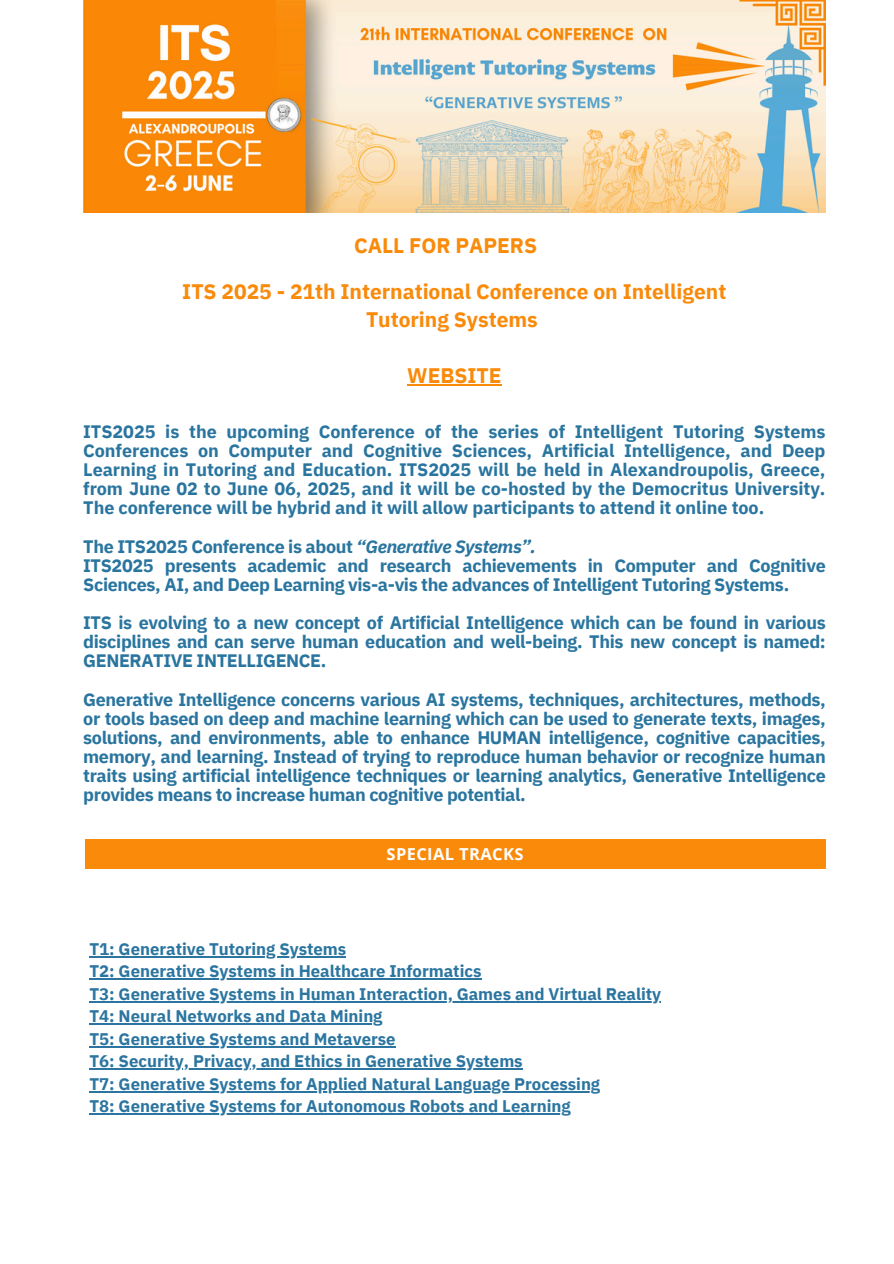
<style>
.page{position:relative;width:894px;height:1264px;background:#fff}
.page>*{position:absolute;margin:0;border:0;box-sizing:border-box;transform-origin:0 0}
.t1{font:700 21px/28.2px "IBM Plex Sans";color:#f98a0a;text-align:center}
.t2{font:700 18px/19.2px "IBM Plex Sans";letter-spacing:-.02em;color:#2a759f;text-align:justify}
.t3{font:700 16.8px "IBM Plex Sans";color:#2b75a0}
.t4{font:700 16.5px "Open Sans";letter-spacing:.025em;color:#fff}
.s1{font-style:italic}
.s2{font-weight:400}
</style>
<div class="page">
<img style="left:83px;top:0;width:742px;height:213px">
<hr style="left:407px;top:384px;width:94px;height:1px;background:#f98a0a">
<div style="left:85px;top:839px;width:740px;height:30px;background:#f98a0a"></div>
<hr style="left:89px;top:955px;width:257px;height:2px;background:#2b75a0">
<hr style="left:89px;top:978px;width:392px;height:1px;background:#2b75a0">
<hr style="left:89px;top:1000px;width:572px;height:2px;background:#2b75a0">
<hr style="left:89px;top:1023px;width:293px;height:1px;background:#2b75a0">
<hr style="left:89px;top:1045px;width:306px;height:2px;background:#2b75a0">
<hr style="left:89px;top:1068px;width:433px;height:1px;background:#2b75a0">
<hr style="left:89px;top:1090px;width:511px;height:2px;background:#2b75a0">
<hr style="left:89px;top:1113px;width:481px;height:1px;background:#2b75a0">
<p class="t1" style="left:354px;top:231px;width:184px">CALL FOR PAPERS</p>
<p class="t1" style="left:182px;top:277px;width:545px">ITS 2025 - 21th International Conference on Intelligent<br>Tutoring Systems</p>
<p class="t1" style="left:407px;top:361px;width:96px">WEBSITE</p>
<p class="t2" style="left:83px;top:421px;width:743px">ITS2025 is the upcoming Conference of the series of Intelligent Tutoring Systems Conferences on Computer and Cognitive Sciences, Artificial Intelligence, and Deep Learning in Tutoring and Education. ITS2025 will be held in Alexandroupolis, Greece, from June 02 to June 06, 2025, and it will be co-hosted by the Democritus University.<br>The conference will be hybrid and it will allow participants to attend it online too.</p>
<h1 class="t2" style="left:83px;top:536px;width:454px">The ITS2025 Conference is about <span class="s1">“Generative Systems”.</span></h1>
<h2 class="t2" style="left:83px;top:555px;width:744px">ITS2025 presents academic and research achievements in Computer and Cognitive<br>Sciences, AI, and Deep Learning vis-a-vis the advances of Intelligent Tutoring Systems.</h2>
<h1 class="t2" style="left:83px;top:613px;width:744px">ITS is evolving to a new concept of Artificial Intelligence which can be found in various disciplines and can serve human education and well-being. This new concept is named:<br>GENERATIVE INTELLIGENCE.</h1>
<p class="t2" style="left:83px;top:689px;width:744px">Generative Intelligence concerns various AI systems, techniques, architectures, methods, or tools based on deep and machine learning which can be used to generate texts, images, solutions, and environments, able to enhance HUMAN intelligence, cognitive capacities, memory, and learning. Instead of trying to reproduce human behavior or recognize human traits using artificial intelligence techniques or learning analytics, Generative Intelligence provides means to increase human cognitive potential.</p>
<h3 class="t4" style="left:386px;top:842px;width:273px">SPECIAL TRACKS <span class="s2">SPECIAL TRACKS</span></h3>
<p class="t3" style="left:89px;top:937px;width:258px">T1: Generative Tutoring Systems</p>
<p class="t3" style="left:89px;top:960px;width:393px">T2: Generative Systems in Healthcare Informatics</p>
<p class="t3" style="left:89px;top:982px;width:573px">T3: Generative Systems in Human Interaction, Games and Virtual Reality</p>
<p class="t3" style="left:89px;top:1005px;width:294px">T4: Neural Networks and Data Mining</p>
<p class="t3" style="left:89px;top:1027px;width:308px">T5: Generative Systems and Metaverse</p>
<p class="t3" style="left:89px;top:1050px;width:435px">T6: Security, Privacy, and Ethics in Generative Systems</p>
<p class="t3" style="left:89px;top:1072px;width:512px">T7: Generative Systems for Applied Natural Language Processing</p>
<p class="t3" style="left:89px;top:1095px;width:482px">T8: Generative Systems for Autonomous Robots and Learning</p>
</div>
